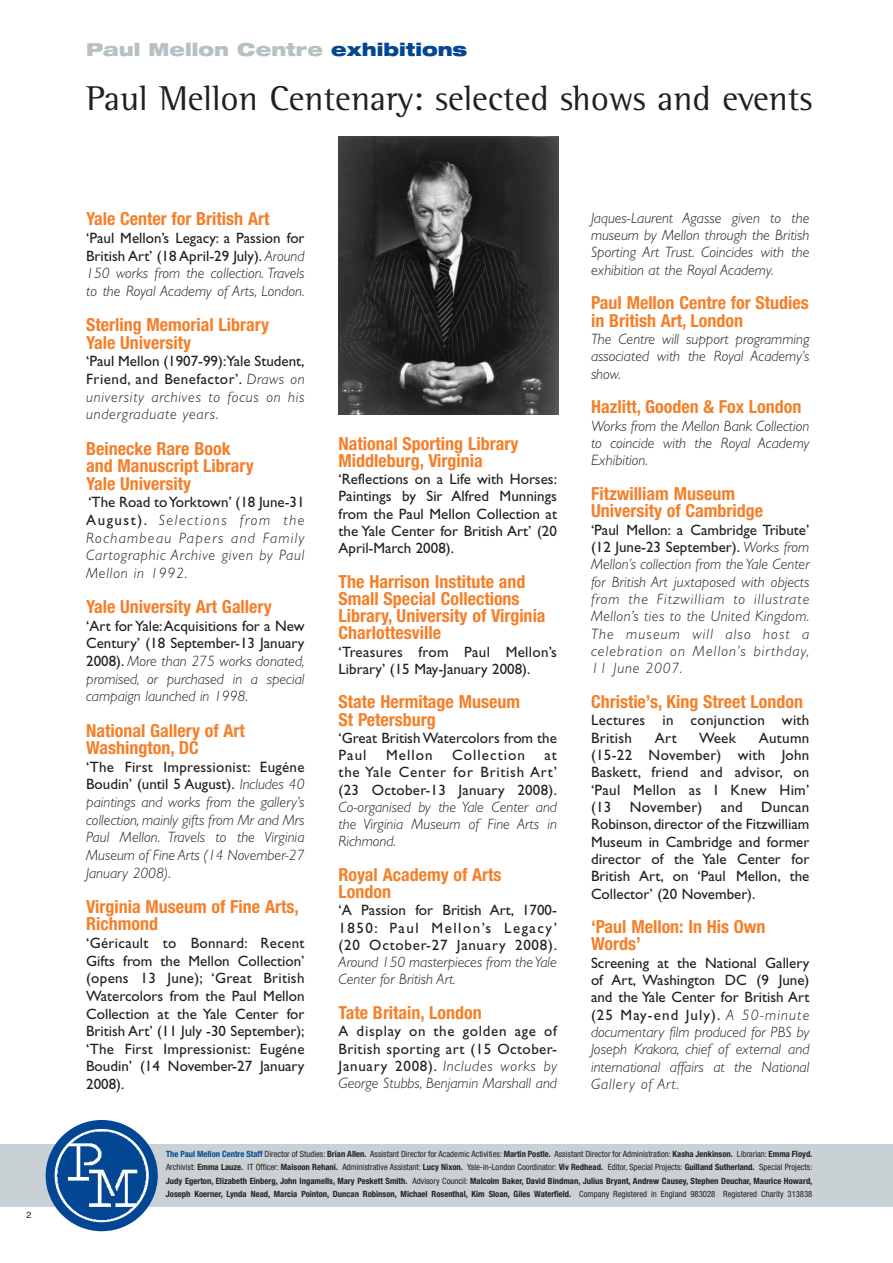
<style>
.page{position:relative;width:893px;height:1263px;background:#fff}
.page>*{position:absolute;margin:0;border:0;box-sizing:border-box;transform-origin:0 0}
.t1{font:35.25px "Rotis Semi Serif";color:#231f20}
.t2{font:700 condensed 18px/17.2px "Helvetica Neue";color:#f57f29}
.t3{font:900 expanded 18px "Helvetica Neue";color:#b7c1c5}
.t4{font:italic 300 15px/17.2px "Gill Sans";color:#231f20;text-align:justify}
.t5{font:15px/17.2px "Gill Sans";letter-spacing:.02em;color:#231f20;text-align:justify}
.t6{font:15px/17.2px "Gill Sans";color:#231f20}
.t7{font:15px "Gill Sans";letter-spacing:.07em;color:#231f20}
.t8{font:9px "Helvetica";color:#231f20}
.t9{font:700 condensed 8.7px/13.5px "Helvetica Neue";color:#231f20;text-align:justify}
.s1{color:#034694}
.s2{font-weight:400;font-style:normal}
.s3{font-weight:300;font-style:italic}
.s4{font-weight:400}
</style>
<div class="page">
<div style="left:0;top:1144px;width:892px;height:63px;background:#c9d1d5"></div>
<svg style="left:46px;top:1120px;width:112px;height:111px"></svg>
<img style="left:338px;top:136px;width:220px;height:279px">
<p class="t8" style="left:27px;top:1212px;width:7px">2</p>
<p class="t3" style="left:86px;top:43px;width:382px">Paul Mellon Centre <span class="s1">exhibitions</span></p>
<h1 class="t1" style="left:86px;top:85px;width:727px">Paul Mellon Centenary: selected shows and events</h1>
<p class="t2" style="left:86px;top:212px;width:185px">Yale Center for British Art</p>
<p class="t4" style="left:86px;top:231px;width:220px;line-height:17.7px"><span class="s2">‘Paul Mellon’s Legacy: a Passion for British Art’ (18 April-29 July).</span> Around 150 works from the collection. Travels to the Royal Academy of Arts, London.</p>
<p class="t2" style="left:86px;top:318px;width:184px;line-height:17.7px">Sterling Memorial Library<br>Yale University</p>
<p class="t4" style="left:86px;top:354px;width:220px;line-height:17.7px"><span class="s2">‘Paul Mellon (1907-99):Yale Student, Friend, and Benefactor’.</span> Draws on university archives to focus on his undergraduate years.</p>
<p class="t2" style="left:86px;top:441px;width:169px;line-height:17.7px">Beinecke Rare Book and Manuscript Library<br>Yale University</p>
<p class="t4" style="left:86px;top:495px;width:220px;line-height:17.7px"><span class="s2">‘The Road to Yorktown’ (18 June-31<br>August).</span> Selections from the Rochambeau Papers and Family Cartographic Archive given by Paul Mellon in 1992.</p>
<p class="t2" style="left:86px;top:600px;width:187px">Yale University Art Gallery</p>
<p class="t4" style="left:86px;top:619px;width:220px;line-height:17.7px"><span class="s2">‘Art for Yale:Acquisitions for a New Century’ (18 September-13 January 2008).</span> More than 275 works donated, promised, or purchased in a special campaign launched in 1998.</p>
<p class="t2" style="left:86px;top:723px;width:160px;line-height:17.7px">National Gallery of Art<br>Washington, DC</p>
<p class="t4" style="left:86px;top:760px;width:220px;line-height:17.7px"><span class="s2">‘The First Impressionist: Eugéne Boudin’ (until 5 August).</span> Includes 40 paintings and works from the gallery’s collection, mainly gifts from Mr and Mrs Paul Mellon. Travels to the Virginia Museum of Fine Arts (14 November-27<br>January 2008).</p>
<p class="t2" style="left:86px;top:899px;width:214px;line-height:17.7px">Virginia Museum of Fine Arts,<br>Richmond</p>
<p class="t5" style="left:86px;top:936px;width:220px;line-height:17.7px">‘Géricault to Bonnard: Recent Gifts from the Mellon Collection’ (opens 13 June); ‘Great British Watercolors from the Paul Mellon Collection at the Yale Center for British Art’ (11 July -30 September); ‘The First Impressionist: Eugéne Boudin’ (14 November-27 January 2008).</p>
<p class="t2" style="left:338px;top:436px;width:181px">National Sporting Library<br>Middleburg, Virginia</p>
<p class="t5" style="left:338px;top:472px;width:220px">‘Reflections on a Life with Horses:<br>Paintings by Sir Alfred Munnings from the Paul Mellon Collection at the Yale Center for British Art’ (20<br>April-March 2008).</p>
<p class="t2" style="left:338px;top:574px;width:208px">The Harrison Institute and<br>Small Special Collections<br>Library, University of Virginia<br>Charlottesville</p>
<p class="t6" style="left:338px;top:645px;width:220px">‘Treasures from Paul Mellon’s<br>Library’ (15 May-January 2008).</p>
<p class="t2" style="left:338px;top:695px;width:183px">State Hermitage Museum<br>St Petersburg</p>
<p class="t6" style="left:338px;top:731px;width:220px">‘Great British Watercolors from the<br>Paul</p>
<p class="t5" style="left:386px;top:748px;width:48px">Mellon</p>
<p class="t7" style="left:452px;top:750px;width:74px">Collection</p>
<p class="t5" style="left:338px;top:748px;width:220px;text-indent:206px">at the Yale Center for British Art’ (23 October-13 January 2008).</p>
<p class="t4" style="left:338px;top:800px;width:220px">Co-organised by the Yale Center and the Virginia Museum of Fine Arts in Richmond.</p>
<p class="t2" style="left:338px;top:867px;width:164px">Royal Academy of Arts<br>London</p>
<p class="t5" style="left:338px;top:903px;width:220px">‘A Passion for British Art, 1700- 1850: Paul Mellon’s Legacy’ (20 October-27 January 2008).</p>
<p class="t4" style="left:338px;top:955px;width:220px">Around 150 masterpieces from the Yale<br>Center for British Art.</p>
<p class="t2" style="left:338px;top:1005px;width:145px">Tate Britain, London</p>
<p class="t5" style="left:338px;top:1024px;width:220px">A display on the golden age of British sporting art (15 October-January 2008). <span class="s3">Includes works by George Stubbs, Benjamin Marshall and</span></p>
<p class="t4" style="left:591px;top:211px;width:220px">Jaques-Laurent Agasse given to the museum by Mellon through the British Sporting Art Trust. Coincides with the exhibition at the Royal Academy.</p>
<p class="t2" style="left:591px;top:296px;width:219px">Paul Mellon Centre for Studies in British Art, London</p>
<p class="t4" style="left:591px;top:332px;width:220px">The Centre will support programming associated with the Royal Academy’s show.</p>
<p class="t2" style="left:591px;top:400px;width:212px">Hazlitt, Gooden &amp; Fox London</p>
<p class="t4" style="left:591px;top:419px;width:220px">Works from the Mellon Bank Collection to coincide with the Royal Academy Exhibition.</p>
<p class="t2" style="left:591px;top:487px;width:174px">Fitzwilliam Museum<br>University of Cambridge</p>
<p class="t4" style="left:591px;top:523px;width:220px"><span class="s2">‘Paul Mellon: a Cambridge Tribute’ (12 June-23 September).</span> Works from Mellon’s collection from the Yale Center for British Art juxtaposed with objects from the Fitzwilliam to illustrate Mellon’s ties to the United Kingdom.<br>The museum will also host a celebration on Mellon’s birthday, 11 June 2007.</p>
<p class="t2" style="left:591px;top:694px;width:214px">Christie’s, King Street London</p>
<p class="t5" style="left:591px;top:713px;width:220px">Lectures in conjunction with<br>British</p>
<p class="t5" style="left:591px;top:731px;width:220px;text-indent:168px">Autumn (15-22 November) with John Baskett, friend and advisor, on ‘Paul Mellon as I Knew Him’ (13 November) and Duncan Robinson, director of the Fitzwilliam Museum in Cambridge and former director of the Yale Center for British Art, on ‘Paul Mellon, the Collector’ (20 November).</p>
<p class="t2" style="left:591px;top:920px;width:176px">‘Paul Mellon: In His Own<br>Words’</p>
<p class="t4" style="left:591px;top:956px;width:220px"><span class="s2">Screening at the National Gallery of Art, Washington DC (9 June) and the Yale Center for British Art (25 May-end July).</span> A 50-minute documentary film produced for PBS by Joseph Krakora, chief of external and international affairs at the National Gallery of Art.</p>
<p class="t5" style="left:655px;top:731px;width:23px">Art</p>
<p class="t5" style="left:699px;top:731px;width:38px">Week</p>
<p class="t9" style="left:166px;top:1148px;width:648px"><span class="s1">The Paul Mellon Centre Staff</span> <span class="s4">Director of Studies:</span> Brian Allen. <span class="s4">Assistant Director for Academic Activities:</span> Martin Postle. <span class="s4">Assistant Director for Administration:</span> Kasha Jenkinson. <span class="s4">Librarian:</span> Emma Floyd.<br><span class="s4">Archivist:</span> Emma Lauze. <span class="s4">IT Officer:</span> Maisoon Rehani. <span class="s4">Administrative Assistant:</span> Lucy Nixon. <span class="s4">Yale-in-London Coordinator:</span> Viv Redhead. <span class="s4">Editor, Special Projects:</span> Guilland Sutherland. <span class="s4">Special Projects:<br></span>Judy Egerton, Elizabeth Einberg, John Ingamells, Mary Peskett Smith. <span class="s4">Advisory Council:</span> Malcolm Baker, David Bindman, Julius Bryant, Andrew Causey, Stephen Deuchar, Maurice Howard, Joseph Koerner, Lynda Nead, Marcia Pointon, Duncan Robinson, Michael Rosenthal, Kim Sloan, Giles Waterfield. <span class="s4">Company Registered in England 983028 Registered Charity 313838</span></p>
</div>
